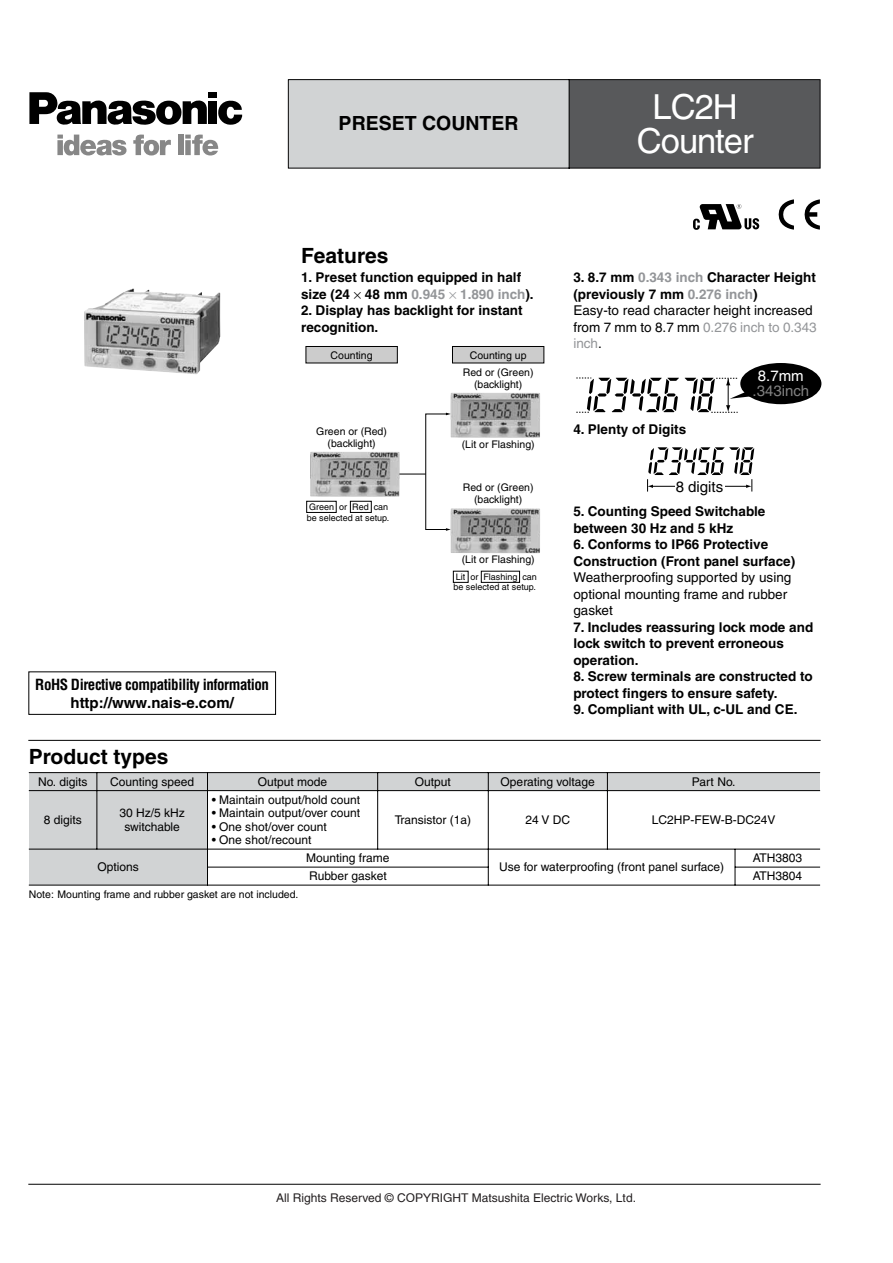
<style>
.page{position:relative;width:893px;height:1263px;background:#fff}
.page>*{position:absolute;margin:0;border:0;box-sizing:border-box;transform-origin:0 0}
.t1{font:34.5px/34.5px "Helvetica";letter-spacing:-.03em;color:#fff;text-align:center}
.t2{font:700 21px "Helvetica";color:#000}
.t3{font:700 19.5px "Helvetica";color:#000}
.t4{font:700 condensed 15px "Helvetica";letter-spacing:-.03em;color:#000}
.t5{font:700 15px "Helvetica";color:#000}
.t6{font:15px "Helvetica";color:#808080}
.t7{font:15px "Helvetica";color:#000}
.t8{font:15px "Helvetica";color:#fff}
.t9{font:700 13.5px/16.5px "Helvetica";color:#000}
.t10{font:13.5px/16.5px "Helvetica";color:#000}
.t11{font:12px/13.5px "Helvetica";color:#000;text-align:center}
.t12{font:12px "Helvetica";color:#231f20}
.t13{font:10.5px/12px "Helvetica";color:#000;text-align:center}
.t14{font:9px/10.5px "Helvetica";color:#000}
.s1{color:#939598}
.s2{font-weight:700}
.s3{font-weight:700;color:#939598}
.s4{font-family:"Swiss 721 SWA"}
</style>
<div class="page">
<hr style="left:29px;top:1184px;width:791px;height:1px;background:#000">
<hr style="left:29px;top:740px;width:791px;height:1px;background:#000">
<div style="left:289px;top:80px;width:279px;height:88px;background:#d1d3d4"></div>
<div style="left:569px;top:80px;width:250px;height:88px;background:#58595b"></div>
<div style="left:29px;top:773px;width:68px;height:17px;background:#d1d3d4"></div>
<div style="left:97px;top:773px;width:110px;height:17px;background:#d1d3d4"></div>
<div style="left:208px;top:773px;width:169px;height:17px;background:#d1d3d4"></div>
<div style="left:378px;top:773px;width:110px;height:17px;background:#d1d3d4"></div>
<div style="left:488px;top:773px;width:119px;height:17px;background:#d1d3d4"></div>
<div style="left:607px;top:773px;width:213px;height:17px;background:#d1d3d4"></div>
<div style="left:29px;top:791px;width:68px;height:58px;background:#d1d3d4"></div>
<div style="left:97px;top:791px;width:110px;height:58px;background:#d1d3d4"></div>
<div style="left:29px;top:849px;width:178px;height:36px;background:#d1d3d4"></div>
<hr style="left:288px;top:80px;width:1px;height:88px;background:#000">
<hr style="left:568px;top:79px;width:1px;height:90px;background:#000">
<hr style="left:819px;top:80px;width:1px;height:88px;background:#000">
<hr style="left:288px;top:79px;width:532px;height:1px;background:#000">
<hr style="left:288px;top:168px;width:532px;height:1px;background:#000">
<hr style="left:97px;top:772px;width:1px;height:77px;background:#000">
<hr style="left:207px;top:772px;width:1px;height:113px;background:#000">
<hr style="left:377px;top:772px;width:1px;height:77px;background:#000">
<hr style="left:488px;top:772px;width:1px;height:113px;background:#000">
<hr style="left:607px;top:772px;width:1px;height:77px;background:#000">
<hr style="left:734px;top:849px;width:1px;height:36px;background:#000">
<hr style="left:29px;top:772px;width:791px;height:1px;background:#000">
<hr style="left:29px;top:790px;width:791px;height:1px;background:#000">
<hr style="left:29px;top:849px;width:791px;height:1px;background:#000">
<hr style="left:207px;top:867px;width:281px;height:1px;background:#000">
<hr style="left:734px;top:867px;width:86px;height:1px;background:#000">
<hr style="left:29px;top:885px;width:791px;height:1px;background:#000">
<svg style="left:57px;top:135px;width:69px;height:20px"></svg>
<svg style="left:133px;top:135px;width:38px;height:20px"></svg>
<div style="left:178px;top:135px;width:6px;height:20px;background:#878787"></div>
<svg style="left:185px;top:135px;width:33px;height:20px"></svg>
<svg style="left:29px;top:92px;width:178px;height:33px"></svg>
<div style="left:208px;top:101px;width:9px;height:23px;background:#000"></div>
<div style="left:208px;top:92px;width:9px;height:6px;background:#000"></div>
<svg style="left:218px;top:101px;width:24px;height:24px"></svg>
<svg style="left:778px;top:199px;width:16px;height:31px"></svg>
<svg style="left:804px;top:199px;width:15px;height:31px"></svg>
<svg style="left:693px;top:204px;width:66px;height:26px"></svg>
<img style="left:84px;top:288px;width:136px;height:86px">
<div style="left:28px;top:671px;width:248px;height:44px;border:1px solid #000"></div>
<svg style="left:399px;top:474px;width:26px;height:1px"></svg>
<div style="left:452px;top:346px;width:92px;height:17px;background:#ccc;border:1px solid #000"></div>
<div style="left:305px;top:346px;width:93px;height:17px;background:#ccc;border:1px solid #000"></div>
<svg style="left:306px;top:501px;width:66px;height:12px"></svg>
<svg style="left:453px;top:571px;width:67px;height:12px"></svg>
<img style="left:310px;top:452px;width:89px;height:45px">
<img style="left:450px;top:393px;width:90px;height:45px">
<img style="left:450px;top:508px;width:90px;height:45px">
<div style="left:740px;top:363px;width:81px;height:41px;background:#000;border-radius:50%"></div>
<svg style="left:576px;top:378px;width:176px;height:35px"></svg>
<svg style="left:647px;top:447px;width:107px;height:45px"></svg>
<h3 class="t3" style="left:338px;top:116px;width:181px">PRESET COUNTER</h3>
<h1 class="t1" style="left:637px;top:93px;width:118px">LC2H<br>Counter</h1>
<h2 class="t2" style="left:301px;top:248px;width:89px">Features</h2>
<p class="t9" style="left:301px;top:270px;width:234px">1. Preset function equipped in half size (24 48 mm <span class="s1">0.945 1.890 inch</span>).</p>
<p class="t9" style="left:301px;top:303px;width:223px">2. Display has backlight for instant recognition.</p>
<p class="t13" style="left:330px;top:350px;width:44px">Counting</p>
<p class="t13" style="left:470px;top:350px;width:58px">Counting up</p>
<p class="t13" style="left:316px;top:426px;width:72px">Green or (Red) (backlight)</p>
<p class="t14" style="left:307px;top:503px;width:84px">Green or Red can be selected at setup.</p>
<p class="t13" style="left:463px;top:367px;width:72px">Red or (Green) (backlight)</p>
<p class="t13" style="left:461px;top:439px;width:74px">(Lit or Flashing)</p>
<p class="t13" style="left:463px;top:483px;width:72px">Red or (Green) (backlight)</p>
<p class="t13" style="left:461px;top:555px;width:74px">(Lit or Flashing)</p>
<p class="t14" style="left:453px;top:572px;width:85px">Lit or Flashing can be selected at setup.</p>
<p class="t4" style="left:35px;top:678px;width:235px">RoHS Directive compatibility information</p>
<p class="t5" style="left:70px;top:697px;width:165px">http://www.nais-e.com/</p>
<h2 class="t2" style="left:29px;top:749px;width:141px">Product types</h2>
<p class="t10" style="left:573px;top:270px;width:245px"><span class="s2">3. 8.7 mm</span> <span class="s3">0.343 inch</span> <span class="s2">Character Height (previously 7 mm</span> <span class="s3">0.276 inch</span><span class="s2">)<br></span>Easy-to read character height increased from 7 mm to 8.7 mm <span class="s1">0.276 inch to 0.343 inch</span>.</p>
<p class="t9" style="left:573px;top:422px;width:114px">4. Plenty of Digits</p>
<p class="t7" style="left:675px;top:481px;width:49px">8 digits</p>
<p class="t8" style="left:758px;top:370px;width:47px">8.7mm</p>
<p class="t6" style="left:752px;top:385px;width:58px">.343inch</p>
<p class="t9" style="left:573px;top:504px;width:193px">5. Counting Speed Switchable between 30 Hz and 5 kHz</p>
<p class="t9" style="left:573px;top:537px;width:223px">6. Conforms to IP66 Protective<br>Construction (Front panel surface)</p>
<p class="t10" style="left:573px;top:570px;width:219px">Weatherproofing supported by using optional mounting frame and rubber gasket</p>
<p class="t9" style="left:573px;top:620px;width:241px">7. Includes reassuring lock mode and lock switch to prevent erroneous operation.</p>
<p class="t9" style="left:573px;top:669px;width:241px">8. Screw terminals are constructed to protect fingers to ensure safety.</p>
<p class="t9" style="left:573px;top:702px;width:225px">9. Compliant with UL, c-UL and CE.</p>
<p class="t11" style="left:38px;top:776px;width:51px">No. digits</p>
<p class="t11" style="left:110px;top:776px;width:86px">Counting speed</p>
<p class="t11" style="left:258px;top:776px;width:71px">Output mode</p>
<p class="t11" style="left:415px;top:776px;width:38px">Output</p>
<p class="t11" style="left:500px;top:776px;width:96px">Operating voltage</p>
<p class="t11" style="left:692px;top:776px;width:45px">Part No.</p>
<p class="t11" style="left:44px;top:814px;width:40px">8 digits</p>
<p class="t11" style="left:119px;top:808px;width:67px">30 Hz/5 kHz switchable</p>
<p class="t11" style="left:212px;top:794px;width:150px">• Maintain output/hold count</p>
<p class="t11" style="left:212px;top:808px;width:150px">• Maintain output/over count</p>
<p class="t11" style="left:212px;top:821px;width:117px">• One shot/over count</p>
<p class="t11" style="left:212px;top:835px;width:101px">• One shot/recount</p>
<p class="t11" style="left:394px;top:814px;width:78px">Transistor (1a)</p>
<p class="t11" style="left:525px;top:814px;width:46px">24 V DC</p>
<p class="t11" style="left:651px;top:814px;width:125px">LC2HP-FEW-B-DC24V</p>
<p class="t11" style="left:97px;top:862px;width:43px">Options</p>
<p class="t13" style="left:29px;top:889px;width:271px">Note: Mounting frame and rubber gasket are not included.</p>
<p class="t11" style="left:306px;top:853px;width:85px">Mounting frame</p>
<p class="t11" style="left:753px;top:853px;width:51px">ATH3803</p>
<p class="t11" style="left:499px;top:862px;width:226px">Use for waterproofing (front panel surface)</p>
<p class="t11" style="left:309px;top:871px;width:79px">Rubber gasket</p>
<p class="t11" style="left:752px;top:871px;width:51px">ATH3804</p>
<p class="t12" style="left:276px;top:1194px;width:361px">All Rights Reserved © C<span class="s4">OPYRIGHT</span> Matsushita Electric Works, Ltd.</p>
</div>
